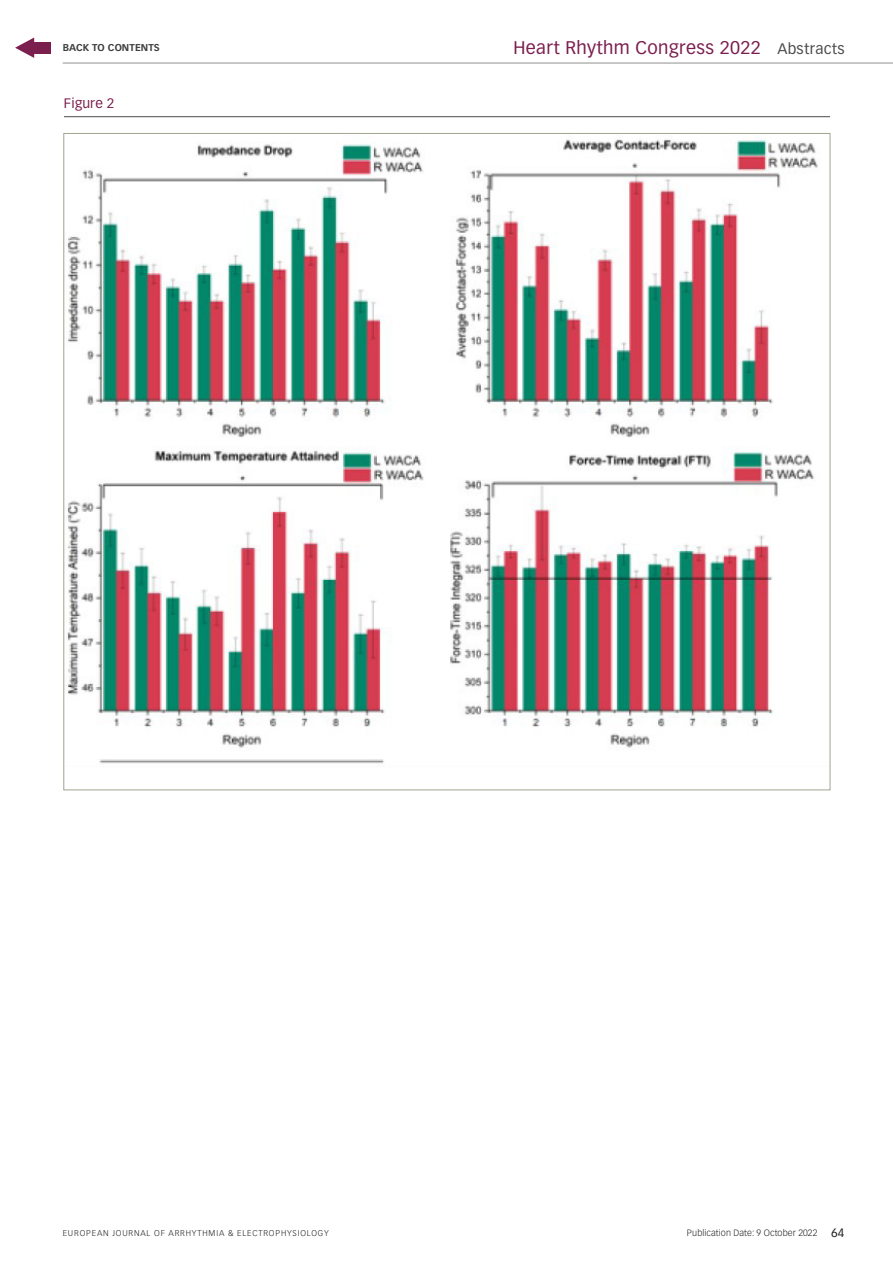
<style>
.page{position:relative;width:893px;height:1263px;background:#fff}
.page>*{position:absolute;margin:0;border:0;box-sizing:border-box;transform-origin:0 0}
.t1{font:18px "Vectora LT Std";letter-spacing:.02em;color:#7b1f4f}
._10_Table___Fig_Capt{font:13.5px "Vectora LT Std";letter-spacing:.01em;color:#7b1f4f}
.t2{font:12px "Vectora LT Std";color:#231f20}
.t3{font:700 9.75px "Vectora LT Std";letter-spacing:.01em;color:#3e3e3f}
.t4{font:300 9px "Vectora LT Std";letter-spacing:.01em;color:#231f20}
.t5{font:300 8.25px "Vectora LT Std";letter-spacing:.1em;color:#231f20}
.s1{font-size:15px;color:#4b4c4d}
</style>
<div class="page">
<hr style="left:63px;top:63px;width:830px;height:1px;background:#231f20">
<div style="left:30px;top:42px;width:20px;height:12px;background:#7b1f4f"></div>
<svg style="left:15px;top:38px;width:19px;height:20px"></svg>
<img style="left:66px;top:139px;width:752px;height:625px">
<hr style="left:64px;top:116px;width:766px;height:1px;background:#4b4c4d">
<p class="t3" style="left:63px;top:42px;width:99px">BACK TO CONTENTS</p>
<p class="_10_Table___Fig_Capt" style="left:64px;top:95px;width:52px">Figure 2</p>
<h1 class="t1" style="left:514px;top:37px;width:333px">Heart Rhythm Congress 2022 <span class="s1">Abstracts</span></h1>
<p class="t5" style="left:63px;top:1228px;width:268px">EUROPEAN JOURNAL OF ARRHYTHMIA &amp; ELECTROPHYSIOLOGY</p>
<p class="t4" style="left:687px;top:1227px;width:132px">Publication Date: 9 October 2022</p>
<h3 class="t2" style="left:831px;top:1226px;width:15px">64</h3>
</div>
